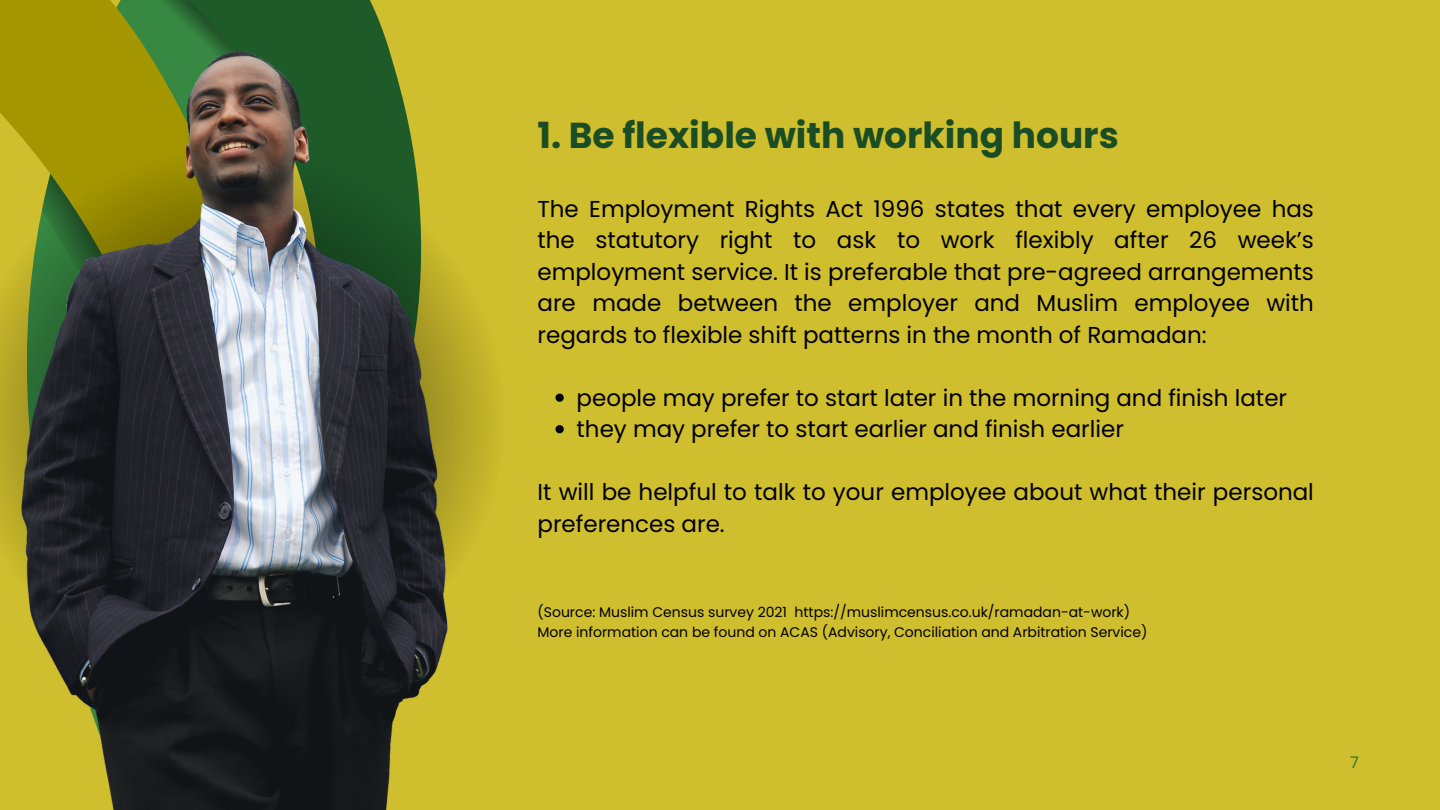
<style>
.page{position:relative;width:1440px;height:810px;background:#cfbe2d}
.page>*{position:absolute;margin:0;border:0;box-sizing:border-box;transform-origin:0 0}
.t1{font:700 36px "Poppins";color:#1a4d23}
.t2{font:23px/31.5px "Poppins";color:#000;text-align:justify}
.t3{font:16px "Poppins";color:#287b37}
.t4{font:14px "Poppins";color:#000}
</style>
<div class="page">
<svg style="left:267px;top:0;width:121px;height:45px;fill:#1e5b29"></svg>
<svg style="left:0;top:0;width:267px;height:137px;fill:#a49600"></svg>
<svg style="left:132px;top:0;width:107px;height:45px"></svg>
<svg style="left:0;top:277px;width:491px;height:354px"></svg>
<img style="left:22px;top:45px;width:425px;height:765px">
<svg style="left:556px;top:394px;width:8px;height:8px"></svg>
<svg style="left:556px;top:425px;width:8px;height:8px"></svg>
<h2 class="t1" style="left:538px;top:110px;width:583px">1. Be flexible with working hours</h2>
<p class="t2" style="left:538px;top:193px;width:778px">The Employment Rights Act 1996 states that every employee has the statutory right to ask to work flexibly after 26 week’s employment service. It is preferable that pre-agreed arrangements are made between the employer and Muslim employee with regards to flexible shift patterns in the month of Ramadan:</p>
<p class="t2" style="left:577px;top:382px;width:712px">people may prefer to start later in the morning and finish later</p>
<p class="t2" style="left:577px;top:413px;width:549px">they may prefer to start earlier and finish earlier</p>
<h1 class="t2" style="left:538px;top:476px;width:778px">It will be helpful to talk to your employee about what their personal preferences are.</h1>
<h2 class="t4" style="left:538px;top:602px;width:594px">(Source: Muslim Census survey 2021 https://muslimcensus.co.uk/ramadan-at-work)</h2>
<h2 class="t4" style="left:538px;top:622px;width:611px">More information can be found on ACAS (Advisory, Conciliation and Arbitration Service)</h2>
<h2 class="t3" style="left:1350px;top:751px;width:10px">7</h2>
</div>
